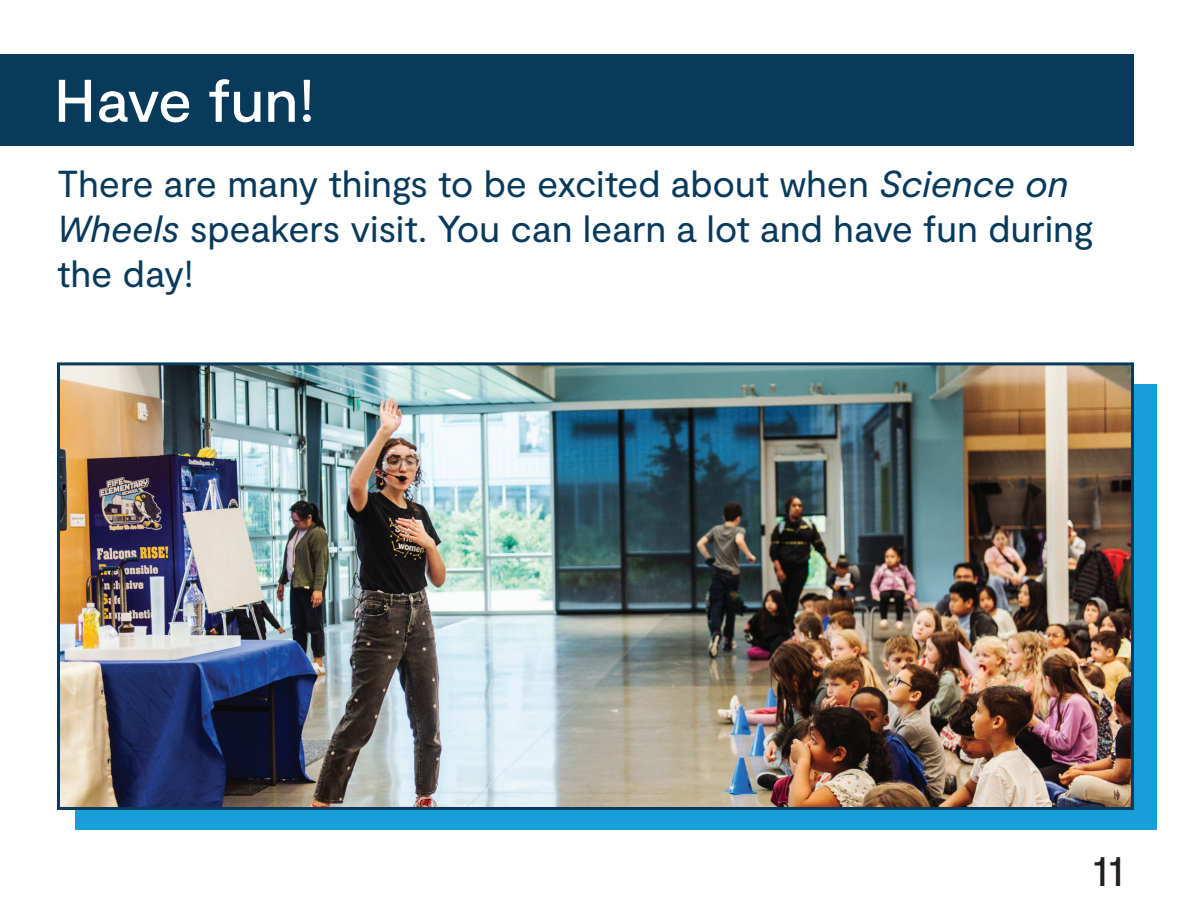
<style>
.page{position:relative;width:1188px;height:918px;background:#fff}
.page>*{position:absolute;margin:0;border:0;box-sizing:border-box;transform-origin:0 0}
.t1{font:500 60px "Moderat";letter-spacing:-.01em;color:#fff}
.t2{font:45px "Moderat";color:#231f20}
.t3{font:37.5px/45px "Moderat";letter-spacing:-.005em;color:#083a5c}
.s1{font-style:italic}
</style>
<div class="page">
<div style="left:75px;top:385px;width:1081px;height:445px;background:#189ed9"></div>
<img style="left:61px;top:366px;width:1069px;height:440px">
<div style="left:57px;top:362px;width:1077px;height:448px;border:3px solid #083a5c"></div>
<div style="left:0;top:54px;width:1134px;height:91px;background:#083a5c"></div>
<h1 class="t1" style="left:54px;top:66px;width:262px">Have fun!</h1>
<p class="t3" style="left:57px;top:163px;width:1038px">There are many things to be excited about when <span class="s1">Science on<br>Wheels</span> speakers visit. You can learn a lot and have fun during the day!</p>
<p class="t2" style="left:1092px;top:844px;width:34px">11</p>
</div>
